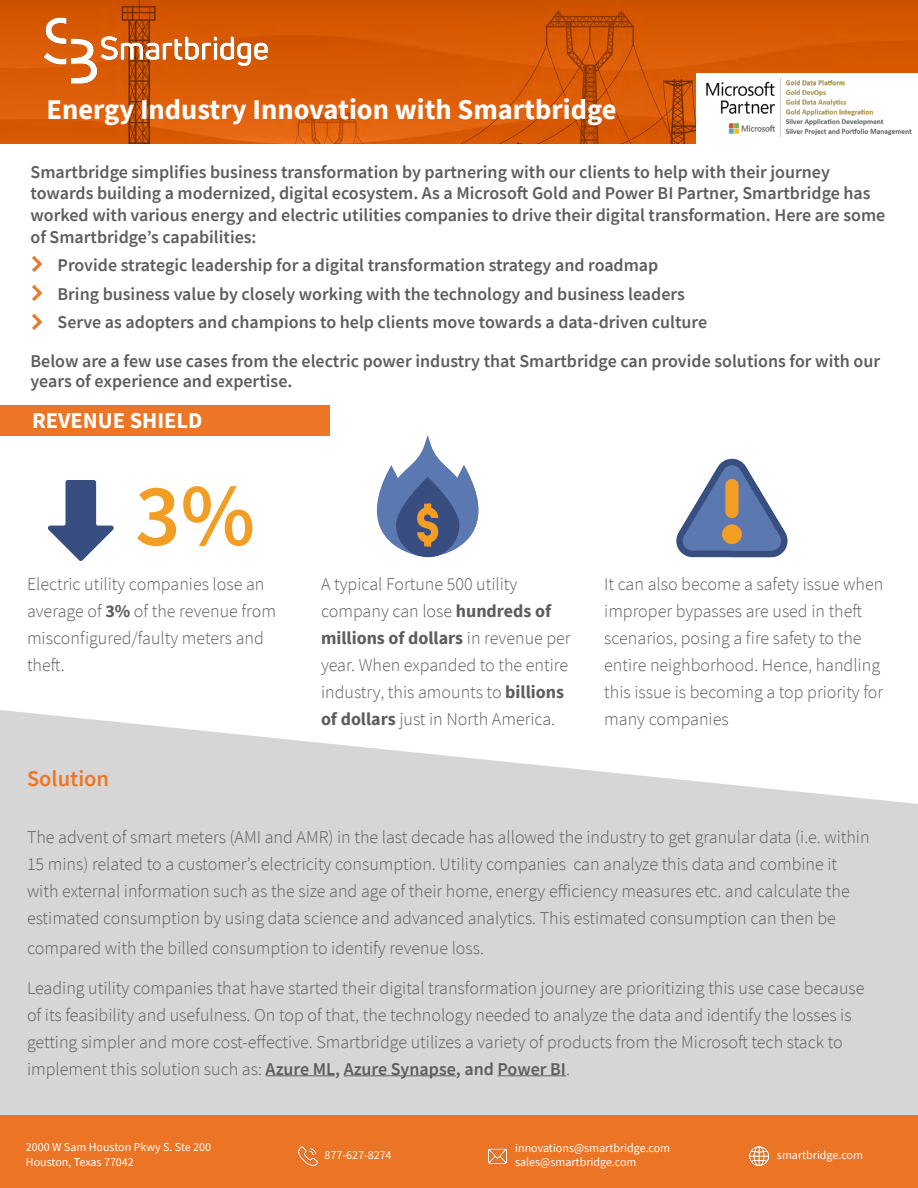
<style>
.page{position:relative;width:918px;height:1188px;background:#fff}
.page>*{position:absolute;margin:0;border:0;box-sizing:border-box;transform-origin:0 0}
.t1{font:700 28.5px "Source Sans Pro";color:#fff}
.t2{font:700 22.5px "Source Sans Pro";color:#fff}
.t3{font:600 22.5px "Source Sans Pro";color:#ec7626}
.t4{font:300 18px/27px "Source Sans Pro";color:#5d5d5d}
.t5{font:600 18px/21.6px "Source Sans Pro";color:#5d5d5d}
.t6{font:12px/14.4px "Source Sans Pro";color:#fff}
.s1{font-weight:700}
.s2{font-weight:600}
</style>
<div class="page">
<img style="left:0;top:0;width:918px;height:144px">
<div style="left:0;top:405px;width:329px;height:30px;background:#ec7626"></div>
<img style="left:0;top:4px;width:300px;height:94px">
<div style="left:0;top:1115px;width:918px;height:73px;background:#ec7425"></div>
<img style="left:298px;top:1147px;width:19px;height:18px">
<img style="left:488px;top:1148px;width:19px;height:16px">
<img style="left:750px;top:1147px;width:18px;height:18px">
<img style="left:33px;top:256px;width:10px;height:16px">
<img style="left:33px;top:286px;width:10px;height:15px">
<img style="left:33px;top:315px;width:10px;height:15px">
<svg style="left:48px;top:480px;width:66px;height:81px"></svg>
<svg style="left:137px;top:488px;width:39px;height:58px"></svg>
<svg style="left:183px;top:486px;width:69px;height:60px"></svg>
<svg style="left:376px;top:435px;width:103px;height:122px"></svg>
<svg style="left:676px;top:459px;width:112px;height:98px"></svg>
<div style="left:0;top:804px;width:918px;height:311px;background:#d6d6d6"></div>
<hr style="left:266px;top:1075px;width:69px;height:1px;background:#5d5d5d">
<hr style="left:344px;top:1075px;width:112px;height:1px;background:#5d5d5d">
<hr style="left:498px;top:1075px;width:68px;height:1px;background:#5d5d5d">
<svg style="left:0;top:710px;width:916px;height:94px"></svg>
<div style="left:697px;top:73px;width:221px;height:72px;background:#fff"></div>
<img style="left:706px;top:78px;width:206px;height:59px">
<h1 class="t1" style="left:46px;top:91px;width:572px">Energy Industry Innovation with Smartbridge</h1>
<p class="t5" style="left:31px;top:161px;width:856px">Smartbridge simplifies business transformation by partnering with our clients to help with their journey towards building a modernized, digital ecosystem. As a Microsoft Gold and Power BI Partner, Smartbridge has worked with various energy and electric utilities companies to drive their digital transformation. Here are some of Smartbridge’s capabilities:</p>
<p class="t5" style="left:58px;top:251px;width:651px;line-height:28.5px">Provide strategic leadership for a digital transformation strategy and roadmap<br>Bring business value by closely working with the technology and business leaders<br>Serve as adopters and champions to help clients move towards a data-driven culture</p>
<p class="t5" style="left:31px;top:351px;width:851px;line-height:19.5px">Below are a few use cases from the electric power industry that Smartbridge can provide solutions for with our years of experience and expertise.</p>
<p class="t2" style="left:32px;top:405px;width:172px">REVENUE SHIELD</p>
<p class="t4" style="left:27px;top:571px;width:251px">Electric utility companies lose an average of <span class="s1">3%</span> of the revenue from misconfigured/faulty meters and theft.</p>
<p class="t4" style="left:321px;top:571px;width:251px">A typical Fortune 500 utility company can lose <span class="s1">hundreds of millions of dollars</span> in revenue per year. When expanded to the entire industry, this amounts to <span class="s1">billions of dollars</span> just in North America.</p>
<p class="t4" style="left:604px;top:571px;width:281px">It can also become a safety issue when improper bypasses are used in theft scenarios, posing a fire safety to the entire neighborhood. Hence, handling this issue is becoming a top priority for many companies</p>
<p class="t3" style="left:27px;top:764px;width:84px">Solution</p>
<p class="t4" style="left:27px;top:824px;width:844px">The advent of smart meters (AMI and AMR) in the last decade has allowed the industry to get granular data (i.e. within 15 mins) related to a customer’s electricity consumption. Utility companies can analyze this data and combine it with external information such as the size and age of their home, energy efficiency measures etc. and calculate the estimated consumption by using data science and advanced analytics. This estimated consumption can then be</p>
<p class="t4" style="left:27px;top:929px;width:839px;line-height:39px">compared with the billed consumption to identify revenue loss.<br>Leading utility companies that have started their digital transformation journey are prioritizing this use case because</p>
<p class="t4" style="left:27px;top:1001px;width:826px">of its feasibility and usefulness. On top of that, the technology needed to analyze the data and identify the losses is getting simpler and more cost-effective. Smartbridge utilizes a variety of products from the Microsoft tech stack to implement this solution such as: <span class="s2">Azure ML, Azure Synapse, and Power BI</span>.</p>
<p class="t6" style="left:26px;top:1140px;width:187px">2000 W Sam Houston Pkwy S. Ste 200<br>Houston, Texas 77042</p>
<p class="t6" style="left:325px;top:1148px;width:69px">877-627-8274</p>
<p class="t6" style="left:515px;top:1140px;width:157px">innovations@smartbridge.com sales@smartbridge.com</p>
<p class="t6" style="left:777px;top:1148px;width:88px">smartbridge.com</p>
</div>
